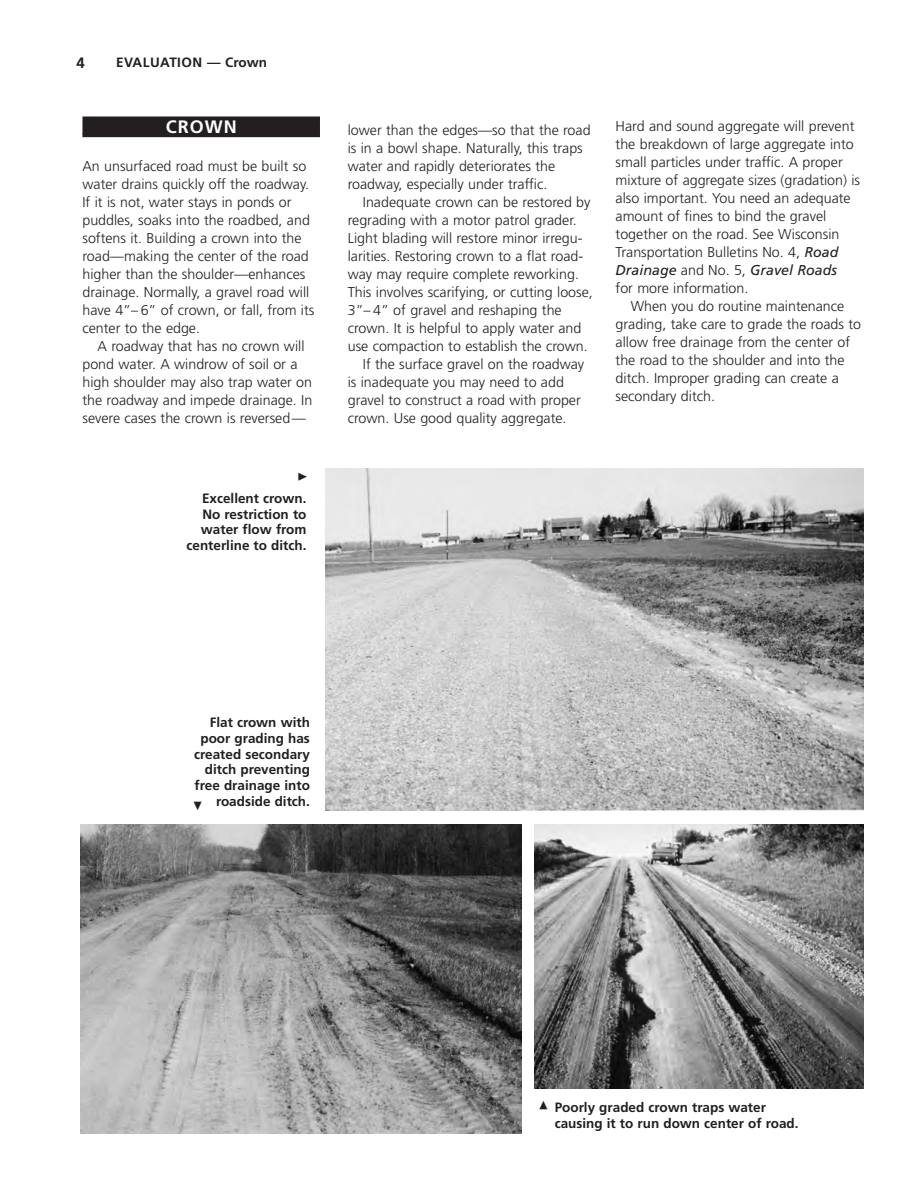
<style>
.page{position:relative;width:918px;height:1188px;background:#fff}
.page>*{position:absolute;margin:0;border:0;box-sizing:border-box;transform-origin:0 0}
.t1{font:700 18px "Frutiger";letter-spacing:.055em;color:#fff}
.t2{font:700 15px "Frutiger";color:#231f20}
.t3{font:300 14.25px/18px "Frutiger";color:#231f20}
.t4{font:700 13.5px/15.8px "Frutiger";color:#231f20;text-align:right}
.t5{font:700 13.5px "Frutiger";letter-spacing:.035em;color:#231f20}
.s1{font-weight:400;font-style:italic}
</style>
<div class="page">
<img style="left:81px;top:825px;width:441px;height:309px">
<div style="left:82px;top:117px;width:238px;height:18px;background:#231f20"></div>
<hr style="left:82px;top:133px;width:238px;height:4px;background:#231f20">
<img style="left:535px;top:824px;width:329px;height:264px">
<img style="left:325px;top:468px;width:538px;height:342px">
<p class="t2" style="left:77px;top:56px;width:10px">4</p>
<p class="t5" style="left:116px;top:57px;width:152px">EVALUATION — Crown</p>
<p class="t1" style="left:166px;top:120px;width:72px">CROWN</p>
<p class="t3" style="left:82px;top:158px;width:233px">An unsurfaced road must be built so water drains quickly off the roadway.<br>If it is not, water stays in ponds or puddles, soaks into the roadbed, and softens it. Building a crown into the road—making the center of the road higher than the shoulder—enhances drainage. Normally, a gravel road will have 4”– 6” of crown, or fall, from its center to the edge.</p>
<p class="t3" style="left:82px;top:338px;width:231px;text-indent:15px">A roadway that has no crown will pond water. A windrow of soil or a high shoulder may also trap water on the roadway and impede drainage. In severe cases the crown is reversed—</p>
<p class="t4" style="left:187px;top:491px;width:122px">Excellent crown.<br>No restriction to water flow from centerline to ditch.</p>
<p class="t3" style="left:348px;top:123px;width:244px">lower than the edges—so that the road is in a bowl shape. Naturally, this traps water and rapidly deteriorates the roadway, especially under traffic.</p>
<p class="t3" style="left:363px;top:195px;width:229px">Inadequate crown can be restored by</p>
<p class="t3" style="left:348px;top:213px;width:230px">regrading with a motor patrol grader.</p>
<p class="t3" style="left:348px;top:231px;width:236px">Light blading will restore minor irregu -</p>
<p class="t3" style="left:348px;top:249px;width:237px">larities. Restoring crown to a flat road -</p>
<p class="t3" style="left:348px;top:267px;width:233px">way may require complete reworking.</p>
<p class="t3" style="left:348px;top:285px;width:247px">This involves scarifying, or cutting loose,</p>
<p class="t3" style="left:348px;top:303px;width:215px">3”– 4” of gravel and reshaping the</p>
<p class="t3" style="left:348px;top:321px;width:235px">crown. It is helpful to apply water and</p>
<p class="t3" style="left:348px;top:339px;width:242px">use compaction to establish the crown.</p>
<p class="t3" style="left:363px;top:357px;width:223px">If the surface gravel on the roadway</p>
<p class="t3" style="left:348px;top:375px;width:218px">is inadequate you may need to add</p>
<p class="t3" style="left:348px;top:393px;width:235px">gravel to construct a road with proper</p>
<p class="t3" style="left:348px;top:411px;width:220px">crown. Use good quality aggregate.</p>
<p class="t3" style="left:616px;top:118px;width:246px">Hard and sound aggregate will prevent the break down of large aggregate into small particles under traffic. A proper mixture of aggregate sizes (gradation) is also important. You need an adequate amount of fines to bind the gravel together on the road. See Wisconsin Transporta tion Bulletins No. 4, <span class="s1">Road Drainage</span> and No. 5, <span class="s1">Gravel Roads<br></span>for more information.</p>
<p class="t3" style="left:616px;top:298px;width:247px;text-indent:15px">When you do routine maintenance grading, take care to grade the roads to allow free drainage from the center of the road to the shoulder and into the ditch. Improper grading can create a secondary ditch.</p>
<p class="t4" style="left:194px;top:715px;width:117px">Flat crown with poor grading has created secondary ditch prevent ing free drainage into</p>
<p class="t4" style="left:194px;top:794px;width:118px">▼ roadside ditch.</p>
<p class="t4" style="left:555px;top:1101px;width:245px;text-align:left">Poorly graded crown traps water causing it to run down center of road.</p>
</div>
